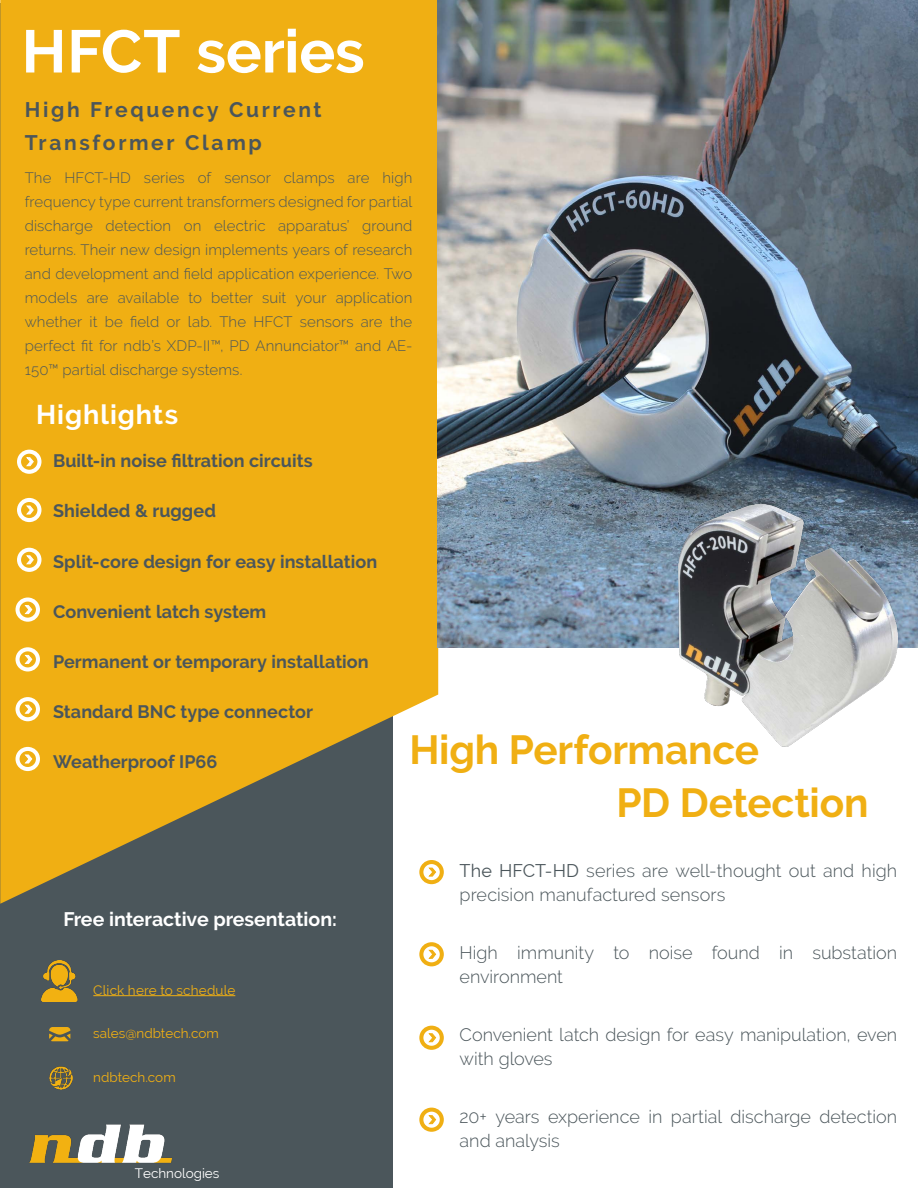
<style>
.page{position:relative;width:918px;height:1188px;background:#fff}
.page>*{position:absolute;margin:0;border:0;box-sizing:border-box;transform-origin:0 0}
.Paragraph_Style_1{font:700 60px "Raleway";letter-spacing:-.005em;color:#fff}
.Paragraph_Style_1-2{font:700 40.5px "Raleway";letter-spacing:-.005em;color:#f0af13}
.Paragraph_Style_1-3{font:700 27px "Raleway";letter-spacing:.035em;color:#fff}
.Paragraph_Style_1-4{font:700 21px/33px "Raleway";letter-spacing:.125em;color:#4b565b}
.t1{font:700 19.5px "Raleway";color:#fff}
.Paragraph_Style_1-5{font:300 18px/24px "Raleway";color:#4b565b}
.Paragraph_Style_1-6{font:700 18px "Raleway";letter-spacing:.005em;color:#4b565b}
.Paragraph_Style_1-7{font:300 15px/24px "Raleway";letter-spacing:.01em;color:#4b565b;text-align:justify}
.Paragraph_Style_1-8{font:13.5px "Raleway";color:#f0af13}
.t2{font:13.5px "Raleway";color:#fff}
.s1{font-weight:400}
</style>
<div class="page">
<div style="left:0;top:4px;width:394px;height:1184px;background:#4b565b"></div>
<img style="left:29px;top:1124px;width:143px;height:39px">
<svg style="left:0;top:0;width:438px;height:904px;background:#e0a81f"></svg>
<div style="left:419px;top:860px;width:25px;height:24px;border:4px solid #f0af13;border-radius:50%"></div>
<svg style="left:428px;top:867px;width:8px;height:10px"></svg>
<div style="left:419px;top:942px;width:25px;height:24px;border:4px solid #f0af13;border-radius:50%"></div>
<svg style="left:428px;top:949px;width:8px;height:10px"></svg>
<div style="left:419px;top:1026px;width:25px;height:24px;border:4px solid #f0af13;border-radius:50%"></div>
<svg style="left:428px;top:1033px;width:8px;height:9px"></svg>
<div style="left:419px;top:1108px;width:25px;height:24px;border:4px solid #f0af13;border-radius:50%"></div>
<svg style="left:428px;top:1115px;width:8px;height:9px"></svg>
<img style="left:438px;top:0;width:480px;height:647px">
<div style="left:17px;top:450px;width:24px;height:24px;border:4px solid #fff;border-radius:50%"></div>
<svg style="left:26px;top:457px;width:8px;height:9px"></svg>
<div style="left:17px;top:498px;width:24px;height:24px;border:4px solid #fff;border-radius:50%"></div>
<svg style="left:26px;top:505px;width:8px;height:10px"></svg>
<div style="left:17px;top:548px;width:24px;height:24px;border:4px solid #fff;border-radius:50%"></div>
<svg style="left:26px;top:555px;width:8px;height:9px"></svg>
<div style="left:16px;top:598px;width:24px;height:24px;border:4px solid #fff;border-radius:50%"></div>
<svg style="left:24px;top:605px;width:8px;height:9px"></svg>
<div style="left:16px;top:647px;width:24px;height:24px;border:4px solid #fff;border-radius:50%"></div>
<svg style="left:24px;top:655px;width:8px;height:9px"></svg>
<div style="left:16px;top:697px;width:24px;height:24px;border:4px solid #fff;border-radius:50%"></div>
<svg style="left:24px;top:704px;width:8px;height:10px"></svg>
<div style="left:16px;top:747px;width:24px;height:24px;border:4px solid #fff;border-radius:50%"></div>
<svg style="left:24px;top:754px;width:8px;height:10px"></svg>
<img style="left:678px;top:505px;width:220px;height:242px">
<hr style="left:93px;top:995px;width:142px;height:1px;background:#f0af13">
<svg style="left:49px;top:1027px;width:21px;height:14px"></svg>
<img style="left:49px;top:1066px;width:23px;height:24px">
<img style="left:41px;top:960px;width:37px;height:42px">
<p class="Paragraph_Style_1" style="left:22px;top:17px;width:345px">HFCT series</p>
<p class="Paragraph_Style_1-4" style="left:25px;top:93px;width:298px">High Frequency Current<br>Transformer Clamp</p>
<p class="Paragraph_Style_1-7" style="left:25px;top:165px;width:389px">The HFCT-HD series of sensor clamps are high frequency type current transformers designed for partial discharge detection on electric apparatus’ ground returns. Their new design implements years of research and development and field application experience. Two models are available to better suit your application whether it be field or lab. The HFCT sensors are the perfect fit for ndb’s XDP-II™, PD Annunciator™ and AE-150™ partial discharge systems.</p>
<p class="Paragraph_Style_1-3" style="left:36px;top:399px;width:144px">Highlights</p>
<p class="Paragraph_Style_1-6" style="left:53px;top:451px;width:261px">Built-in noise filtration circuits</p>
<p class="Paragraph_Style_1-6" style="left:53px;top:501px;width:164px">Shielded &amp; rugged</p>
<p class="Paragraph_Style_1-6" style="left:53px;top:551px;width:326px">Split-core design for easy installation</p>
<p class="Paragraph_Style_1-6" style="left:53px;top:601px;width:215px">Convenient latch system</p>
<p class="Paragraph_Style_1-6" style="left:53px;top:651px;width:317px">Permanent or temporary installation</p>
<p class="Paragraph_Style_1-6" style="left:53px;top:701px;width:262px">Standard BNC type connector</p>
<p class="Paragraph_Style_1-6" style="left:53px;top:752px;width:166px">Weatherproof IP66</p>
<p class="t1" style="left:64px;top:908px;width:275px">Free interactive presentation:</p>
<p class="Paragraph_Style_1-8" style="left:93px;top:982px;width:143px">Click here to schedule</p>
<p class="Paragraph_Style_1-8" style="left:93px;top:1026px;width:127px">sales@ndbtech.com</p>
<p class="Paragraph_Style_1-8" style="left:93px;top:1069px;width:84px">ndbtech.com</p>
<p class="t2" style="left:135px;top:1166px;width:86px">Technologies</p>
<p class="Paragraph_Style_1-2" style="left:409px;top:726px;width:351px">High Performance</p>
<p class="Paragraph_Style_1-2" style="left:617px;top:779px;width:253px">PD Detection</p>
<p class="Paragraph_Style_1-5" style="left:460px;top:859px;width:439px"><span class="s1">The HFCT-HD</span> series are well-thought out and high precision manufactured sensors</p>
<p class="Paragraph_Style_1-5" style="left:460px;top:941px;width:439px">High immunity to noise found in substation environment</p>
<p class="Paragraph_Style_1-5" style="left:460px;top:1023px;width:439px">Convenient latch design for easy manipulation, even with gloves</p>
<p class="Paragraph_Style_1-5" style="left:460px;top:1105px;width:439px">20+ years experience in partial discharge detection and analysis</p>
</div>
